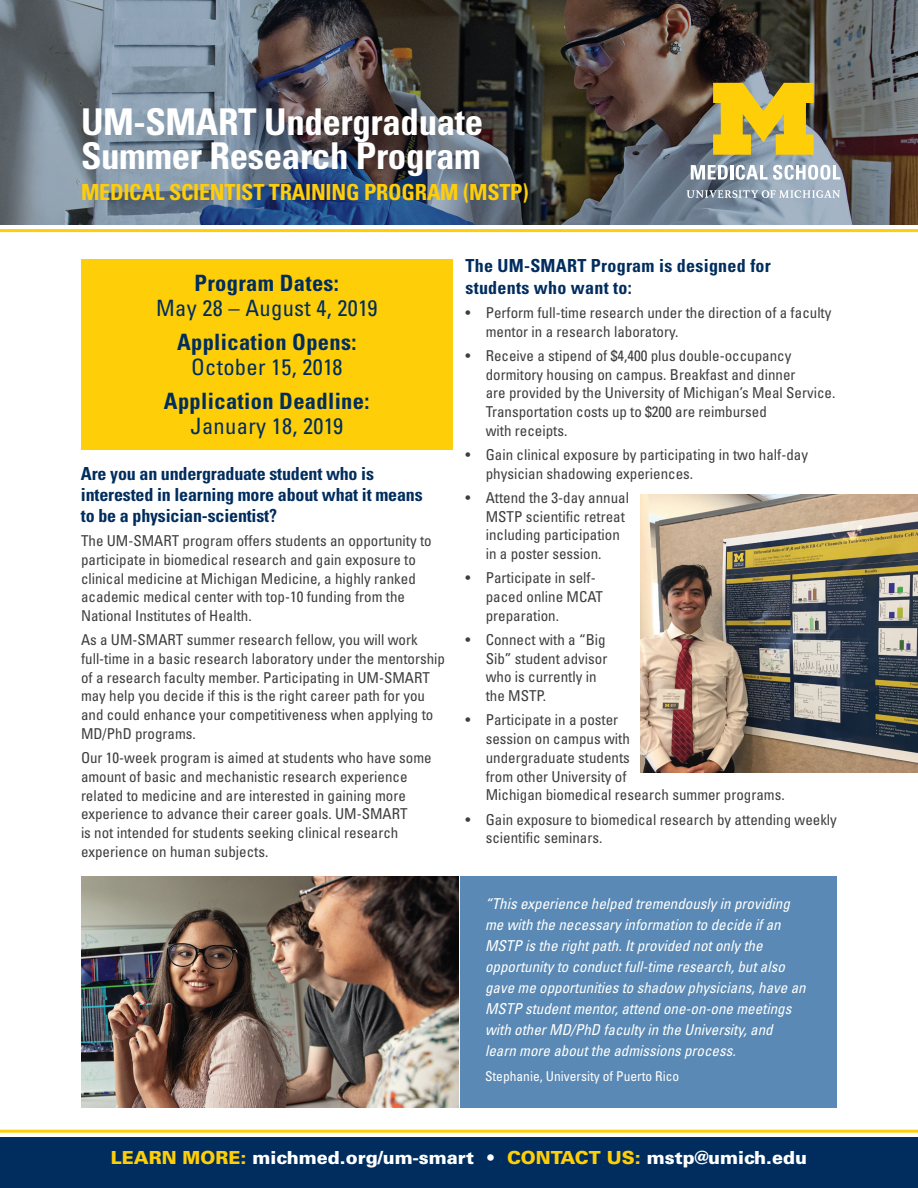
<style>
.page{position:relative;width:918px;height:1188px;background:#fff}
.page>*{position:absolute;margin:0;border:0;box-sizing:border-box;transform-origin:0 0}
.t1{font:700 condensed 36.9px/34.5px "Univers LT Std";letter-spacing:-.01em;color:#fff}
.t2{font:700 condensed 22.5px "Univers LT Std";letter-spacing:.015em;color:#002d5e}
.t3{font:condensed 22.5px "Univers LT Std";letter-spacing:.015em;color:#002d5e}
.t4{font:700 condensed 22.2px "Univers LT Std";letter-spacing:-.01em;color:#fece08}
.t5{font:700 condensed 18px/21px "Univers LT Std";letter-spacing:-.01em;color:#002d5e}
.t6{font:900 18px "Univers LT Std";color:#fff}
.t7{font:700 condensed 18px/21.6px "Univers LT Std";letter-spacing:.015em;color:#002d5e}
.t8{font:condensed 15px/18.8px "Univers LT Std";color:#3e3e3f}
.t9{font:italic condensed 15px/21px "Univers LT Std";color:#fff}
.t10{font:condensed 13.5px "Univers LT Std";color:#fff}
.s1{color:#fece08}
</style>
<div class="page">
<div style="left:460px;top:876px;width:377px;height:232px;background:#5989b4"></div>
<img style="left:81px;top:876px;width:378px;height:232px">
<div style="left:0;top:1138px;width:918px;height:50px;background:#002d5e"></div>
<hr style="left:0;top:1130px;width:918px;height:3px;background:#fece08">
<hr style="left:0;top:229px;width:918px;height:3px;background:#fece08">
<div style="left:81px;top:259px;width:372px;height:190px;background:#fece08"></div>
<img style="left:0;top:0;width:918px;height:224px">
<svg style="left:687px;top:190px;width:153px;height:8px"></svg>
<svg style="left:691px;top:165px;width:37px;height:15px"></svg>
<hr style="left:730px;top:165px;width:3px;height:15px;background:#fff">
<svg style="left:736px;top:165px;width:104px;height:15px"></svg>
<svg style="left:713px;top:83px;width:101px;height:72px;background:#dcbc2d"></svg>
<img style="left:641px;top:495px;width:277px;height:277px">
<h1 class="t1" style="left:81px;top:104px;width:404px">UM-SMART Undergraduate<br>Summer Research Program</h1>
<h3 class="t4" style="left:81px;top:179px;width:449px">MEDICAL SCIENTIST TRAINING PROGRAM (MSTP)</h3>
<h2 class="t2" style="left:195px;top:269px;width:146px">Program Dates:</h2>
<h2 class="t3" style="left:156px;top:294px;width:223px">May 28 – August 4, 2019</h2>
<h2 class="t2" style="left:177px;top:328px;width:181px">Application Opens:</h2>
<h2 class="t3" style="left:191px;top:353px;width:153px">October 15, 2018</h2>
<h2 class="t2" style="left:164px;top:387px;width:207px">Application Deadline:</h2>
<h2 class="t3" style="left:190px;top:412px;width:154px">January 18, 2019</h2>
<p class="t5" style="left:81px;top:463px;width:343px">Are you an undergraduate student who is interested in learning more about what it means to be a physician-scientist?</p>
<p class="t8" style="left:81px;top:531px;width:352px">The UM-SMART program offers students an opportunity to participate in biomedical research and gain exposure to clinical medicine at Michigan Medicine, a highly ranked academic medical center with top-10 funding from the National Institutes of Health.</p>
<p class="t8" style="left:81px;top:630px;width:366px">As a UM-SMART summer research fellow, you will work full-time in a basic research laboratory under the mentorship of a research faculty member. Participating in UM-SMART may help you decide if this is the right career path for you and could enhance your competitiveness when applying to MD/PhD programs.</p>
<p class="t8" style="left:81px;top:748px;width:352px">Our 10-week program is aimed at students who have some amount of basic and mechanistic research experience related to medicine and are interested in gaining more experience to advance their career goals. UM-SMART<br>is not intended for students seeking clinical research experience on human subjects.</p>
<p class="t7" style="left:465px;top:255px;width:307px">The UM-SMART Program is designed for students who want to:</p>
<p class="t8" style="left:486px;top:303px;width:347px;text-indent:-20px">• Perform full-time research under the direction of a faculty mentor in a research laboratory.</p>
<p class="t8" style="left:486px;top:346px;width:351px;text-indent:-20px">• Receive a stipend of $4,400 plus double-occupancy dormitory housing on campus. Breakfast and dinner<br>are provided by the University of Michigan’s Meal Service.<br>Transportation costs up to $200 are reimbursed<br>with receipts.</p>
<p class="t8" style="left:486px;top:445px;width:324px;text-indent:-20px">• Gain clinical exposure by participating in two half-day physician shadowing experiences.</p>
<p class="t8" style="left:486px;top:488px;width:145px;text-indent:-20px">• Attend the 3-day annual<br>MSTP scientific retreat including participation in a poster session.</p>
<p class="t8" style="left:486px;top:568px;width:119px;text-indent:-20px">• Participate in self&shy;paced online MCAT preparation.</p>
<p class="t8" style="left:486px;top:630px;width:123px;text-indent:-20px">• Connect with a “Big<br>Sib” student advisor who is currently in the MSTP.</p>
<p class="t8" style="left:486px;top:710px;width:301px;text-indent:-20px">• Participate in a poster<br>session on campus with<br>undergraduate students<br>from other University of<br>Michigan biomedical research summer programs.</p>
<p class="t8" style="left:486px;top:810px;width:353px;text-indent:-20px">• Gain exposure to biomedical research by attending weekly scientific seminars.</p>
<p class="t9" style="left:485px;top:893px;width:322px">“This experience helped tremendously in providing me with the necessary information to decide if an MSTP is the right path. It provided not only the opportunity to conduct full-time research, but also gave me opportunities to shadow physicians, have an MSTP student mentor, attend one-on-one meetings with other MD/PhD faculty in the University, and learn more about the admissions process.</p>
<p class="t10" style="left:485px;top:1068px;width:196px">Stephanie, University of Puerto Rico</p>
<p class="t6" style="left:111px;top:1147px;width:698px"><span class="s1">LEARN MORE:</span> michmed.org/um-smart • <span class="s1">CONTACT US:</span> mstp@umich.edu</p>
</div>
